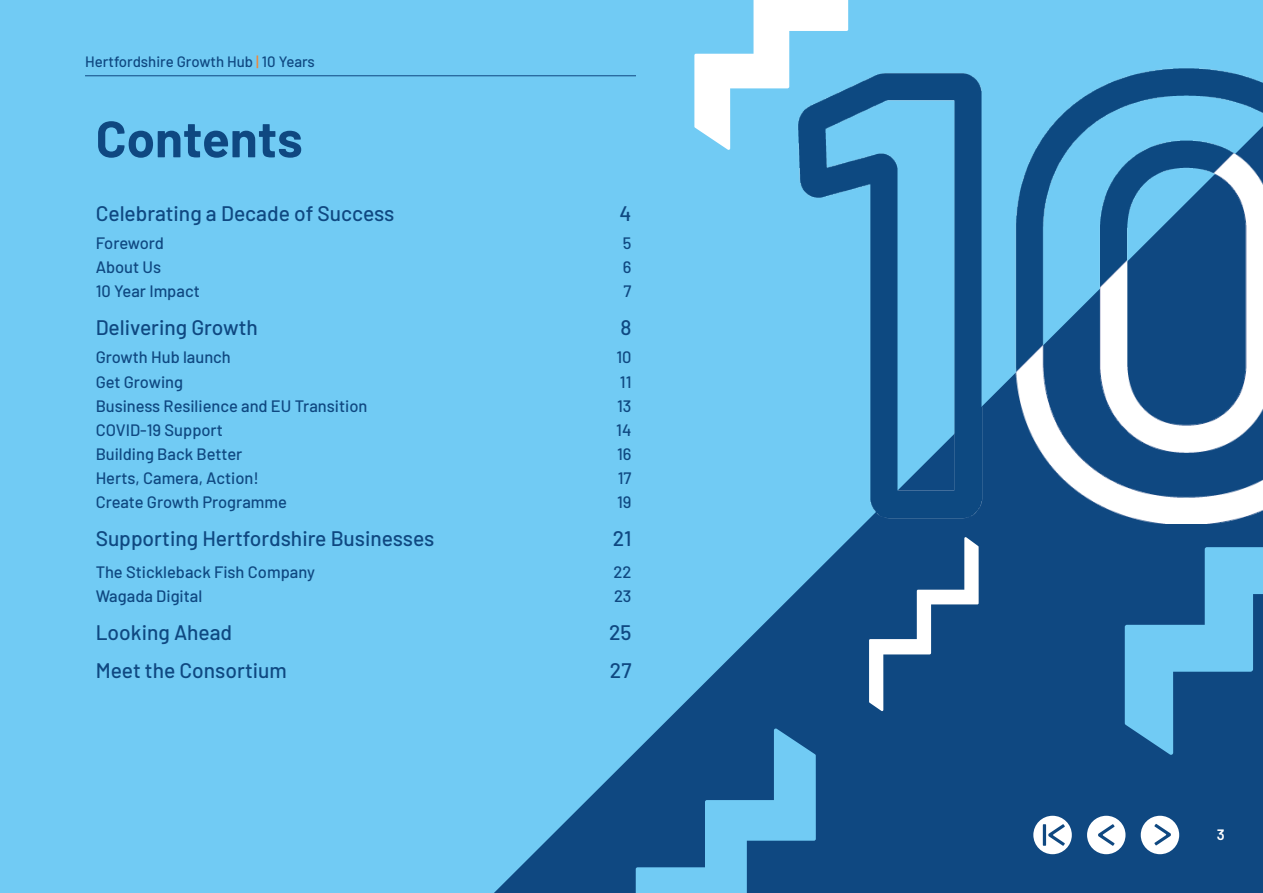
<style>
.page{position:relative;width:1263px;height:893px;background:#71cbf4}
.page>*{position:absolute;margin:0;border:0;box-sizing:border-box;transform-origin:0 0}
.t1{font:700 51px "Barlow";color:#0f4881}
.t2{font:500 21px "Barlow";color:#0f4881}
.t3{font:500 16.5px "Barlow";color:#0f4881}
.t4{font:500 15px "Barlow";color:#0f4881}
.t5{font:600 15px "Barlow";color:#fff}
.s1{color:#f18534}
</style>
<div class="page">
<hr style="left:85px;top:76px;width:1128px;height:1px;background:#0f4881">
<div style="left:636px;top:43px;width:583px;height:38px;background:#71cbf4"></div>
<svg style="left:494px;top:523px;width:769px;height:370px;fill:#0f4881"></svg>
<img style="left:798px;top:68px;width:465px;height:455px">
<svg style="left:636px;top:728px;width:180px;height:165px"></svg>
<svg style="left:1125px;top:464px;width:138px;height:291px"></svg>
<svg style="left:869px;top:537px;width:110px;height:174px;background:#3e6c9a"></svg>
<svg style="left:694px;top:0;width:154px;height:150px"></svg>
<div style="left:1033px;top:816px;width:39px;height:38px;background:#fff;border-radius:50%"></div>
<div style="left:1087px;top:816px;width:38px;height:38px;background:#fff;border-radius:50%"></div>
<div style="left:1141px;top:816px;width:38px;height:38px;background:#fff;border-radius:50%"></div>
<svg style="left:1154px;top:824px;width:17px;height:21px"></svg>
<svg style="left:1098px;top:824px;width:16px;height:22px"></svg>
<svg style="left:1048px;top:824px;width:17px;height:22px"></svg>
<hr style="left:1043px;top:824px;width:3px;height:22px;background:#0f4881">
<p class="t4" style="left:85px;top:51px;width:231px">Hertfordshire Growth Hub <span class="s1">|</span> 10 Years</p>
<h1 class="t1" style="left:96px;top:101px;width:209px">Contents</h1>
<p class="t2" style="left:96px;top:198px;width:300px">Celebrating a Decade of Success</p>
<p class="t2" style="left:619px;top:198px;width:13px">4</p>
<p class="t3" style="left:96px;top:231px;width:70px">Foreword</p>
<p class="t3" style="left:623px;top:231px;width:10px">5</p>
<p class="t3" style="left:96px;top:255px;width:67px">About Us</p>
<p class="t3" style="left:623px;top:255px;width:10px">6</p>
<p class="t3" style="left:96px;top:279px;width:106px">10 Year Impact</p>
<p class="t3" style="left:623px;top:279px;width:9px">7</p>
<p class="t2" style="left:96px;top:312px;width:164px">Delivering Growth</p>
<p class="t2" style="left:620px;top:312px;width:13px">8</p>
<p class="t3" style="left:96px;top:345px;width:137px">Growth Hub launch</p>
<p class="t3" style="left:616px;top:345px;width:17px">10</p>
<p class="t3" style="left:96px;top:370px;width:89px">Get Growing</p>
<p class="t3" style="left:620px;top:370px;width:13px">11</p>
<p class="t3" style="left:96px;top:394px;width:273px">Business Resilience and EU Transition</p>
<p class="t3" style="left:617px;top:394px;width:16px">13</p>
<p class="t3" style="left:96px;top:418px;width:129px">COVID-19 Support</p>
<p class="t3" style="left:616px;top:418px;width:17px">14</p>
<p class="t3" style="left:96px;top:442px;width:148px">Building Back Better</p>
<p class="t3" style="left:617px;top:442px;width:16px">16</p>
<p class="t3" style="left:96px;top:466px;width:165px">Herts, Camera, Action!</p>
<p class="t3" style="left:618px;top:466px;width:15px">17</p>
<p class="t3" style="left:96px;top:490px;width:193px">Create Growth Programme</p>
<p class="t3" style="left:617px;top:490px;width:16px">19</p>
<p class="t2" style="left:96px;top:523px;width:340px">Supporting Hertfordshire Businesses</p>
<p class="t2" style="left:613px;top:523px;width:20px">21</p>
<p class="t3" style="left:96px;top:560px;width:221px">The Stickleback Fish Company</p>
<p class="t3" style="left:613px;top:560px;width:19px">22</p>
<p class="t3" style="left:96px;top:584px;width:108px">Wagada Digital</p>
<p class="t3" style="left:614px;top:584px;width:19px">23</p>
<p class="t2" style="left:96px;top:617px;width:138px">Looking Ahead</p>
<p class="t2" style="left:609px;top:617px;width:24px">25</p>
<p class="t2" style="left:96px;top:655px;width:193px">Meet the Consortium</p>
<p class="t2" style="left:610px;top:655px;width:23px">27</p>
<p class="t5" style="left:1217px;top:823px;width:9px">3</p>
</div>
